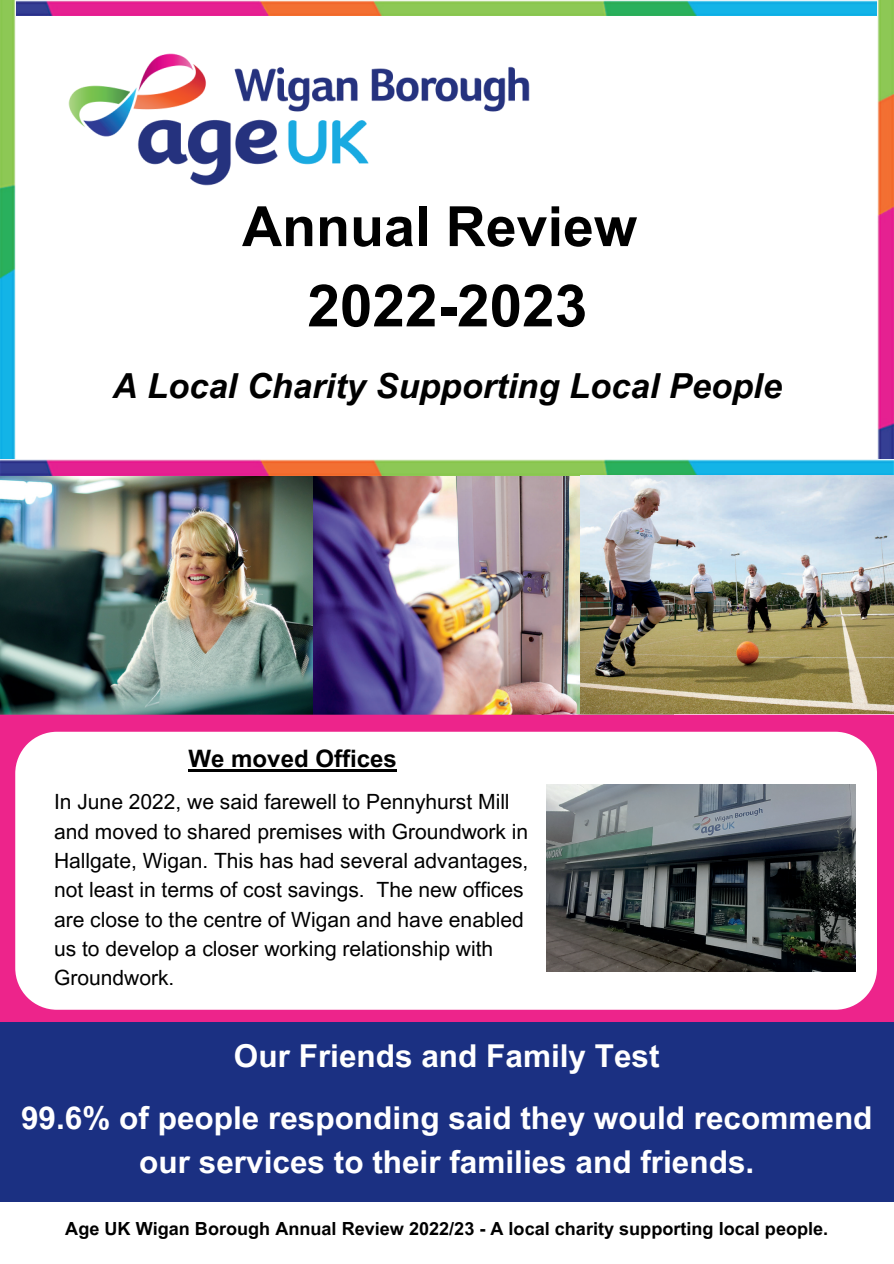
<style>
.page{position:relative;width:894px;height:1264px;background:#fff}
.page>*{position:absolute;margin:0;border:0;box-sizing:border-box;transform-origin:0 0}
.t1{font:700 58.5px "Arial MT Pro";color:#000}
.t2{font:700 55.5px "Arial MT Pro";color:#000}
.t3{font:italic 700 34.5px "Arial MT Pro";color:#000}
.t4{font:700 31.5px/43.8px "Arial MT Pro";color:#fff;text-align:center}
.t5{font:700 24px "Arial MT Pro";color:#000}
.t6{font:21px/29.2px "Arial MT Pro";color:#000}
.t7{font:700 18px "Arial MT Pro";color:#000}
</style>
<div class="page">
<img style="left:68px;top:53px;width:462px;height:133px">
<img style="left:16px;top:0;width:861px;height:16px">
<img style="left:0;top:475px;width:313px;height:239px">
<img style="left:0;top:0;width:16px;height:460px">
<img style="left:877px;top:0;width:16px;height:460px">
<div style="left:0;top:1022px;width:893px;height:180px;background:#1b3082"></div>
<img style="left:313px;top:475px;width:360px;height:239px">
<img style="left:0;top:460px;width:893px;height:15px">
<div style="left:0;top:714px;width:893px;height:308px;background:#ed248b"></div>
<img style="left:580px;top:476px;width:313px;height:238px">
<svg style="left:15px;top:731px;width:861px;height:278px"></svg>
<img style="left:546px;top:785px;width:309px;height:186px">
<hr style="left:188px;top:769px;width:208px;height:2px;background:#000">
<h4 class="t2" style="left:242px;top:206px;width:396px">Annual Review</h4>
<h4 class="t1" style="left:307px;top:284px;width:281px">2022-2023</h4>
<p class="t3" style="left:112px;top:373px;width:671px">A Local Charity Supporting Local People</p>
<p class="t5" style="left:188px;top:750px;width:210px">We moved Offices</p>
<h3 class="t6" style="left:54px;top:790px;width:475px">In June 2022, we said farewell to Pennyhurst Mill and moved to shared premises with Groundwork in Hallgate, Wigan. This has had several advantages, not least in terms of cost savings. The new offices are close to the centre of Wigan and have enabled us to develop a closer working relationship with Groundwork.</h3>
<h2 class="t4" style="left:234px;top:1037px;width:427px">Our Friends and Family Test</h2>
<h2 class="t4" style="left:21px;top:1099px;width:852px">99.6% of people responding said they would recommend our services to their families and friends.</h2>
<p class="t7" style="left:65px;top:1221px;width:764px">Age UK Wigan Borough Annual Review 2022/23 - A local charity supporting local people.</p>
</div>
